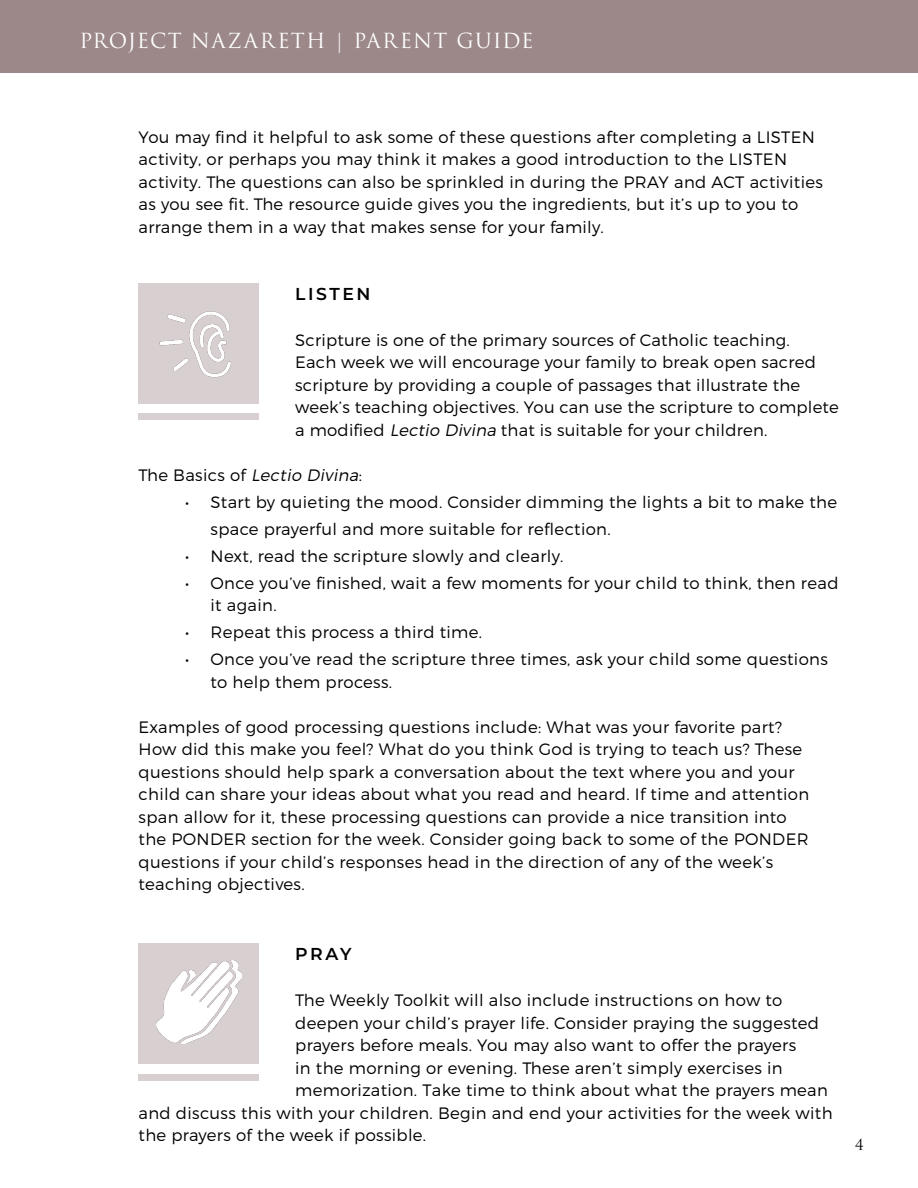
<style>
.page{position:relative;width:918px;height:1188px;background:#fff}
.page>*{position:absolute;margin:0;border:0;box-sizing:border-box;transform-origin:0 0}
.t1{font:20.25px "Trajan Pro 3";letter-spacing:.055em;color:#fff}
.t2{font:600 17.25px "Montserrat";letter-spacing:.15em;color:#000}
.t3{font:300 16.5px/22.5px "Montserrat";letter-spacing:.02em;color:#000}
.t4{font:15px "Trajan Pro 3";color:#000}
.s1{font-style:italic}
</style>
<div class="page">
<div style="left:0;top:0;width:918px;height:72px;background:#9c8889"></div>
<div style="left:139px;top:283px;width:120px;height:121px;background:#d7cfd0"></div>
<div style="left:139px;top:413px;width:120px;height:7px;background:#d7cfd0"></div>
<img style="left:159px;top:311px;width:72px;height:67px">
<div style="left:139px;top:944px;width:120px;height:120px;background:#d7cfd0"></div>
<div style="left:139px;top:1074px;width:120px;height:6px;background:#d7cfd0"></div>
<img style="left:157px;top:960px;width:84px;height:83px">
<p class="t1" style="left:80px;top:27px;width:456px">PROJECT NAZARETH | PARENT GUIDE</p>
<p class="t3" style="left:139px;top:125px;width:686px">You may find it helpful to ask some of these questions after completing a LISTEN activity, or perhaps you may think it makes a good introduction to the LISTEN activity. The questions can also be sprinkled in during the PRAY and ACT activities as you see fit. The resource guide gives you the ingredients, but it’s up to you to arrange them in a way that makes sense for your family.</p>
<p class="t2" style="left:295px;top:281px;width:77px">LISTEN</p>
<p class="t3" style="left:295px;top:328px;width:545px">Scripture is one of the primary sources of Catholic teaching.<br>Each week we will encourage your family to break open sacred scripture by providing a couple of passages that illustrate the week’s teaching objectives. You can use the scripture to complete a modified <span class="s1">Lectio Divina</span> that is suitable for your children.</p>
<p class="t3" style="left:139px;top:463px;width:225px">Th e B a s i c s o f <span class="s1">Lectio Divina</span>:</p>
<p class="t3" style="left:211px;top:488px;width:628px;line-height:27px;text-indent:-25px">• Start by quieting the mood. Consider dimming the lights a bit to make the space prayerful and more suitable for reflection.</p>
<p class="t3" style="left:185px;top:544px;width:380px">• Next, read the scripture slowly and clearly.</p>
<p class="t3" style="left:211px;top:571px;width:629px;text-indent:-25px">• Once you’ve finished, wait a few moments for your child to think, then read it again.</p>
<p class="t3" style="left:185px;top:621px;width:298px">• Repeat this process a third time.</p>
<p class="t3" style="left:211px;top:648px;width:619px;text-indent:-25px">• Once you’ve read the scripture three times, ask your child some questions to help them process.</p>
<p class="t3" style="left:139px;top:715px;width:672px">Examples of good processing questions include: What was your favorite part?<br>How did this make you feel? What do you think God is trying to teach us? These questions should help spark a conversation about the text where you and your child can share your ideas about what you read and heard. If time and attention span allow for it, these processing questions can provide a nice transition into the PONDER section for the week. Consider going back to some of the PONDER questions if your child’s responses head in the direction of any of the week’s teaching objectives.</p>
<p class="t2" style="left:295px;top:942px;width:58px">PRAY</p>
<p class="t3" style="left:295px;top:989px;width:489px">The Weekly Toolkit will also include instructions on how to</p>
<p class="t3" style="left:295px;top:1011px;width:525px">deepen your child’s prayer life. Consider praying the suggested</p>
<p class="t3" style="left:295px;top:1034px;width:503px">prayers before meals. You may also want to offer the prayers</p>
<p class="t3" style="left:295px;top:1056px;width:489px">in the morning or evening. These aren’t simply exercises in</p>
<p class="t3" style="left:295px;top:1079px;width:534px">memorization. Take time to think about what the prayers mean</p>
<p class="t3" style="left:139px;top:1101px;width:696px">and discuss this with your children. Begin and end your activities for the week with</p>
<p class="t3" style="left:139px;top:1124px;width:289px">the prayers of the week if possible.</p>
<p class="t4" style="left:855px;top:1135px;width:11px">4</p>
</div>
